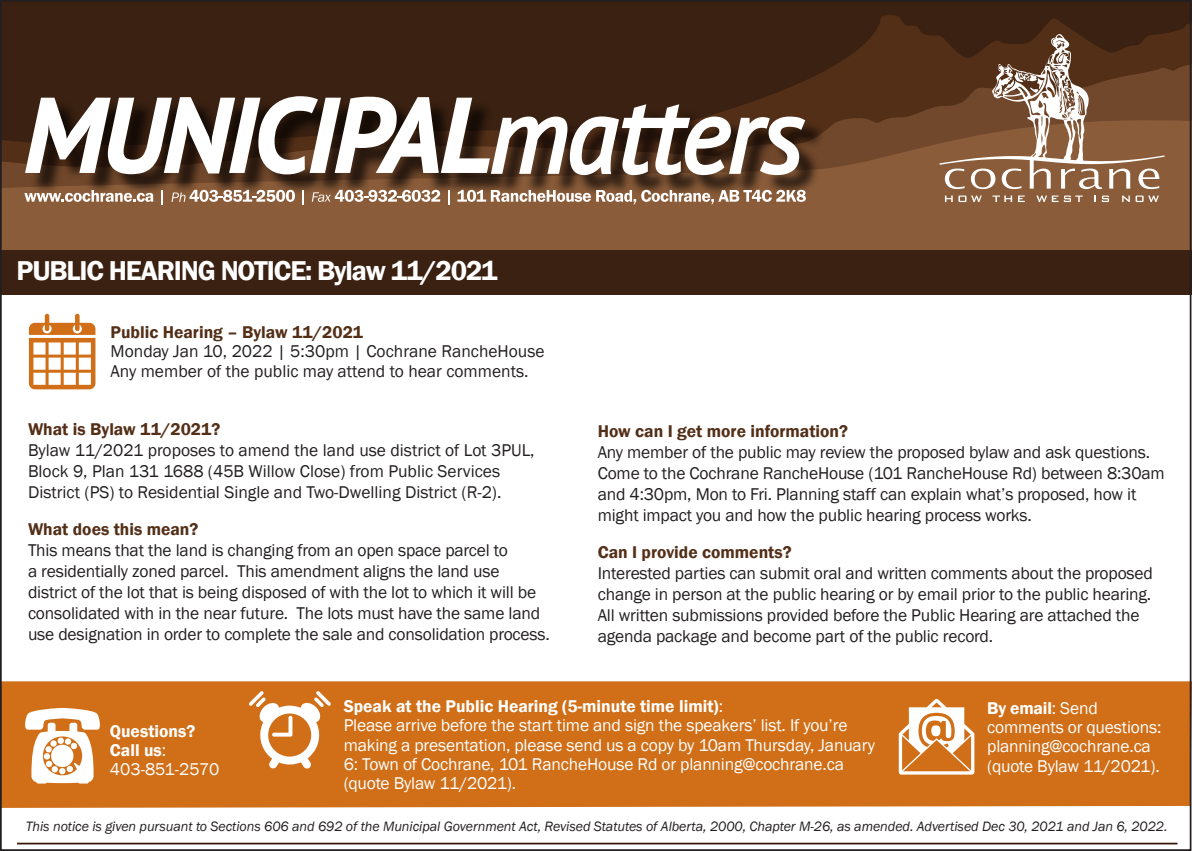
<style>
.page{position:relative;width:1192px;height:851px;background:#fff}
.page>*{position:absolute;margin:0;border:0;box-sizing:border-box;transform-origin:0 0}
.t1{font:600 28px "Franklin Gothic";letter-spacing:-.04em;color:#fff}
.t2{font:17.5px/21px "Franklin Gothic";letter-spacing:-.01em;color:#231f20}
.Bold_head{font:17.5px/19.2px "Franklin Gothic";letter-spacing:-.01em;color:#fff}
.Bold_head-2{font:600 17.5px "Franklin Gothic";color:#532f18}
.Bold_head-3{font:600 17.5px/19.2px "Franklin Gothic";color:#fff}
.t3{font:italic 14px "Franklin Gothic";letter-spacing:-.005em;color:#231f20}
.s1{font-weight:600;color:#532f18}
.s2{font-weight:400}
.s3{font-weight:600}
</style>
<div class="page">
<div style="left:0;top:0;width:1191px;height:250px;background:#3a2111"></div>
<svg style="left:838px;top:15px;width:350px;height:49px"></svg>
<svg style="left:769px;top:64px;width:419px;height:56px;background:#54311a"></svg>
<svg style="left:3px;top:120px;width:1185px;height:130px;background:#875a37"></svg>
<img style="left:26px;top:175px;width:83px;height:15px">
<img style="left:109px;top:175px;width:62px;height:23px">
<img style="left:165px;top:175px;width:65px;height:22px">
<img style="left:230px;top:175px;width:30px;height:15px">
<img style="left:260px;top:175px;width:52px;height:24px">
<img style="left:311px;top:175px;width:25px;height:22px">
<img style="left:336px;top:175px;width:41px;height:15px">
<img style="left:377px;top:175px;width:65px;height:22px">
<img style="left:442px;top:175px;width:50px;height:22px">
<img style="left:492px;top:175px;width:79px;height:15px">
<img style="left:571px;top:175px;width:52px;height:15px">
<img style="left:623px;top:175px;width:63px;height:15px">
<img style="left:686px;top:175px;width:44px;height:15px">
<img style="left:730px;top:175px;width:31px;height:15px">
<img style="left:761px;top:118px;width:68px;height:81px">
<svg style="left:25px;top:96px;width:780px;height:79px"></svg>
<svg style="left:24px;top:190px;width:129px;height:12px;background:#ba9f8b"></svg>
<svg style="left:161px;top:190px;width:2px;height:14px"></svg>
<svg style="left:303px;top:190px;width:1px;height:14px"></svg>
<svg style="left:312px;top:190px;width:128px;height:12px;background:#bda491"></svg>
<svg style="left:448px;top:190px;width:1px;height:14px"></svg>
<svg style="left:457px;top:190px;width:349px;height:14px;background:#b59984"></svg>
<svg style="left:939px;top:33px;width:225px;height:156px;background:#836149"></svg>
<svg style="left:992px;top:195px;width:20px;height:7px"></svg>
<svg style="left:1018px;top:195px;width:6px;height:7px"></svg>
<svg style="left:1036px;top:195px;width:46px;height:7px"></svg>
<svg style="left:1094px;top:195px;width:15px;height:7px"></svg>
<svg style="left:1122px;top:195px;width:7px;height:7px"></svg>
<svg style="left:1135px;top:195px;width:23px;height:7px"></svg>
<svg style="left:958px;top:195px;width:23px;height:7px"></svg>
<svg style="left:945px;top:195px;width:7px;height:7px"></svg>
<svg style="left:171px;top:190px;width:124px;height:12px"></svg>
<div style="left:0;top:250px;width:1191px;height:44px;background:#3a2111"></div>
<svg style="left:29px;top:314px;width:66px;height:75px"></svg>
<div style="left:3px;top:681px;width:1185px;height:126px;background:#d06f18"></div>
<div style="left:17px;top:691px;width:76px;height:75px;border:2px solid #d06f18"></div>
<div style="left:903px;top:691px;width:76px;height:75px;border:2px solid #d06f18"></div>
<svg style="left:25px;top:708px;width:75px;height:75px"></svg>
<svg style="left:898px;top:699px;width:76px;height:75px"></svg>
<div style="left:931px;top:725px;width:9px;height:11px;background:#fff;border-radius:50%"></div>
<svg style="left:249px;top:691px;width:82px;height:77px"></svg>
<hr style="left:17px;top:842px;width:1160px;height:2px;background:#341805">
<p class="t1" style="left:17px;top:253px;width:482px">PUBLIC HEARING NOTICE: Bylaw 11/2021</p>
<p class="Bold_head-2" style="left:111px;top:321px;width:254px">Public Hearing – Bylaw 11/2021</p>
<p class="t2" style="left:111px;top:341px;width:435px">Monday Jan 10, 2022 | 5:30pm | Cochrane RancheHouse</p>
<p class="t2" style="left:111px;top:360px;width:419px">Any member of the public may attend to hear comments.</p>
<p class="Bold_head-2" style="left:28px;top:419px;width:194px">What is Bylaw 11/2021?</p>
<p class="t2" style="left:28px;top:440px;width:508px">Bylaw 11/2021 proposes to amend the land use district of Lot 3PUL,<br>Block 9, Plan 131 1688 (45B Willow Close) from Public Services<br>District (PS) to Residential Single and Two-Dwelling District (R-2).</p>
<p class="t2" style="left:28px;top:519px;width:523px"><span class="s1">What does this mean?<br></span>This means that the land is changing from an open space parcel to<br>a residentially zoned parcel. This amendment aligns the land use district of the lot that is being disposed of with the lot to which it will be consolidated with in the near future. The lots must have the same land use designation in order to complete the sale and consolidation process.</p>
<p class="Bold_head-2" style="left:597px;top:420px;width:252px">How can I get more information?</p>
<p class="t2" style="left:597px;top:442px;width:568px">Any member of the public may review the proposed bylaw and ask questions.<br>Come to the Cochrane RancheHouse (101 RancheHouse Rd) between 8:30am and 4:30pm, Mon to Fri. Planning staff can explain what’s proposed, how it might impact you and how the public hearing process works.</p>
<p class="Bold_head-2" style="left:597px;top:541px;width:195px">Can I provide comments?</p>
<p class="t2" style="left:597px;top:562px;width:556px">Interested parties can submit oral and written comments about the proposed change in person at the public hearing or by email prior to the public hearing.<br>All written submissions provided before the Public Hearing are attached the agenda package and become part of the public record.</p>
<p class="Bold_head-3" style="left:110px;top:721px;width:111px">Questions?<br>Call us<span class="s2">:<br>403-851-2570</span></p>
<p class="Bold_head-3" style="left:344px;top:697px;width:381px">Speak at the Public Hearing (5-minute time limit)<span class="s2">:</span></p>
<p class="Bold_head" style="left:344px;top:716px;width:533px">Please arrive before the start time and sign the speakers’ list. If you’re making a presentation, please send us a copy by 10am Thursday, January 6: Town of Cochrane, 101 RancheHouse Rd or planning@cochrane.ca (quote Bylaw 11/2021).</p>
<p class="Bold_head" style="left:987px;top:698px;width:176px"><span class="s3">By email</span>: Send comments or questions: planning@cochrane.ca (quote Bylaw 11/2021).</p>
<p class="t3" style="left:26px;top:817px;width:1143px">This notice is given pursuant to Sections 606 and 692 of the Municipal Government Act, Revised Statutes of Alberta, 2000, Chapter M-26, as amended. Advertised Dec 30, 2021 and Jan 6, 2022.</p>
</div>
